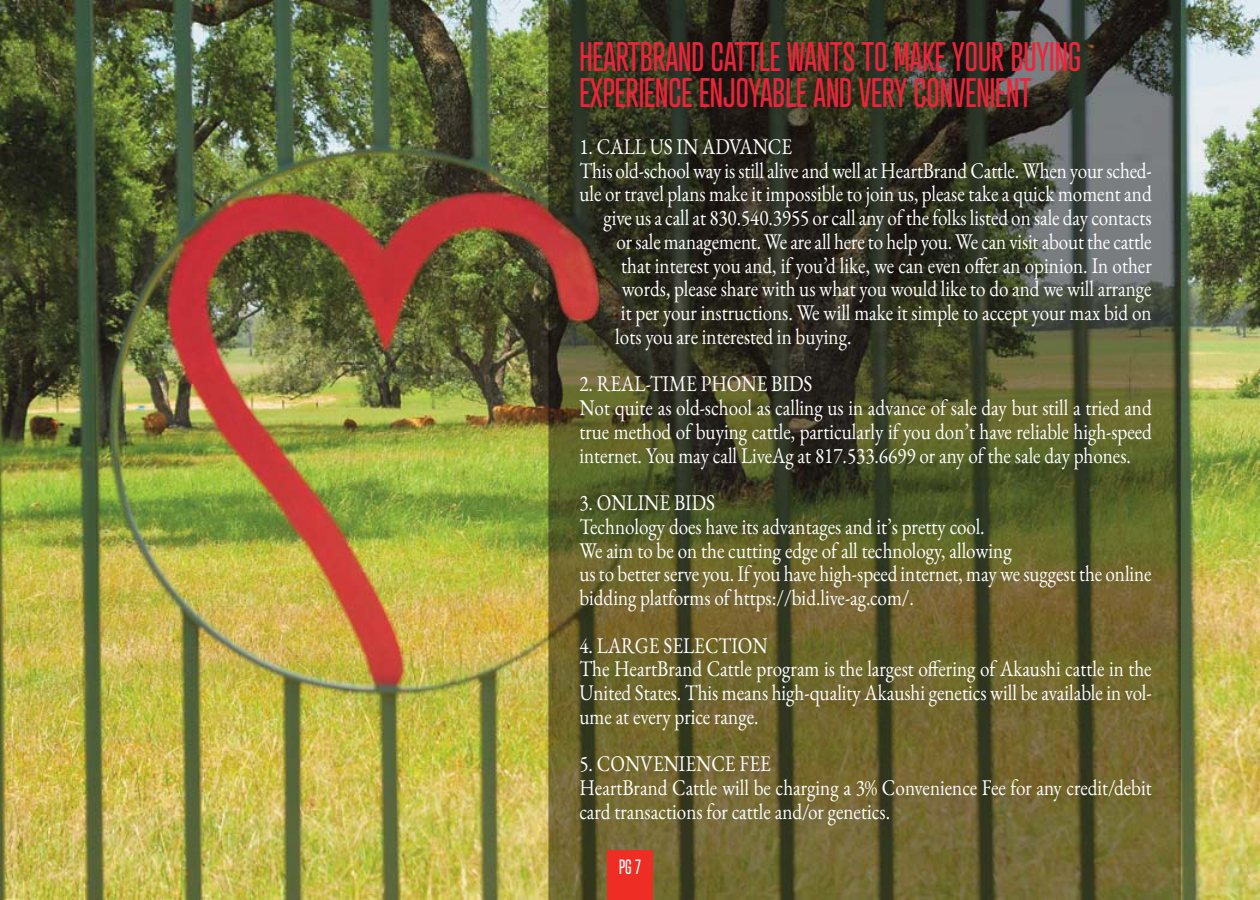
<style>
.page{position:relative;width:1260px;height:900px;background:#fff}
.page>*{position:absolute;margin:0;border:0;box-sizing:border-box;transform-origin:0 0}
.t1{font:40px/36px "Atrament";color:#ee243a;scale:.85 1}
.t2{font:22.5px/23.8px "EB Garamond";color:#fff;scale:.85 1}
.t3{font:20px "Atrament";color:#fff;scale:.85 1}
</style>
<div class="page">
<img style="left:0;top:0;width:1260px;height:900px">
<div style="left:607px;top:850px;width:46px;height:50px;background:#ee2d24"></div>
<h1 class="t1" style="left:579px;top:40px;width:592px">HEARTBRAND CATTLE WANTS TO MAKE YOUR BUYING<br>EXPERIENCE ENJOYABLE AND VERY CONVENIENT</h1>
<p class="t2" style="left:579px;top:137px;width:252px">1. CALL US IN ADVANCE</p>
<p class="t2" style="left:579px;top:161px;width:675px">This old-school way is still alive and well at HeartBrand Cattle. When your sched-</p>
<p class="t2" style="left:579px;top:185px;width:675px">ule or travel plans make it impossible to join us, please take a quick moment and</p>
<p class="t2" style="left:604px;top:209px;width:646px">give us a call at 830.540.3955 or call any of the folks listed on sale day contacts</p>
<p class="t2" style="left:617px;top:232px;width:631px">or sale management. We are all here to help you. We can visit about the cattle</p>
<p class="t2" style="left:621px;top:256px;width:626px">that interest you and, if you’d like, we can even offer an opinion. In other</p>
<p class="t2" style="left:622px;top:280px;width:625px">words, please share with us what you would like to do and we will arrange</p>
<p class="t2" style="left:621px;top:304px;width:626px">it per your instructions. We will make it simple to accept your max bid on</p>
<p class="t2" style="left:615px;top:327px;width:279px">lots you are interested in buying.</p>
<p class="t2" style="left:579px;top:375px;width:675px">2. REAL-TIME PHONE BIDS<br>Not quite as old-school as calling us in advance of sale day but still a tried and true method of buying cattle, particularly if you don’t have reliable high-speed internet. You may call LiveAg at 817.533.6699 or any of the sale day phones.</p>
<p class="t2" style="left:579px;top:494px;width:675px">3. ONLINE BIDS<br>Technology does have its advantages and it’s pretty cool.<br>We aim to be on the cutting edge of all technology, allowing<br>us to better serve you. If you have high-speed internet, may we suggest the online bidding platforms of https://bid.live-ag.com/.</p>
<p class="t2" style="left:579px;top:636px;width:675px">4. LARGE SELECTION<br>The HeartBrand Cattle program is the largest offering of Akaushi cattle in the United States. This means high-quality Akaushi genetics will be available in vol&shy;ume at every price range.</p>
<p class="t2" style="left:579px;top:755px;width:675px">5. CONVENIENCE FEE<br>HeartBrand Cattle will be charging a 3% Convenience Fee for any credit/debit card transactions for cattle and/or genetics.</p>
<p class="t3" style="left:619px;top:857px;width:27px">PG 7</p>
</div>
